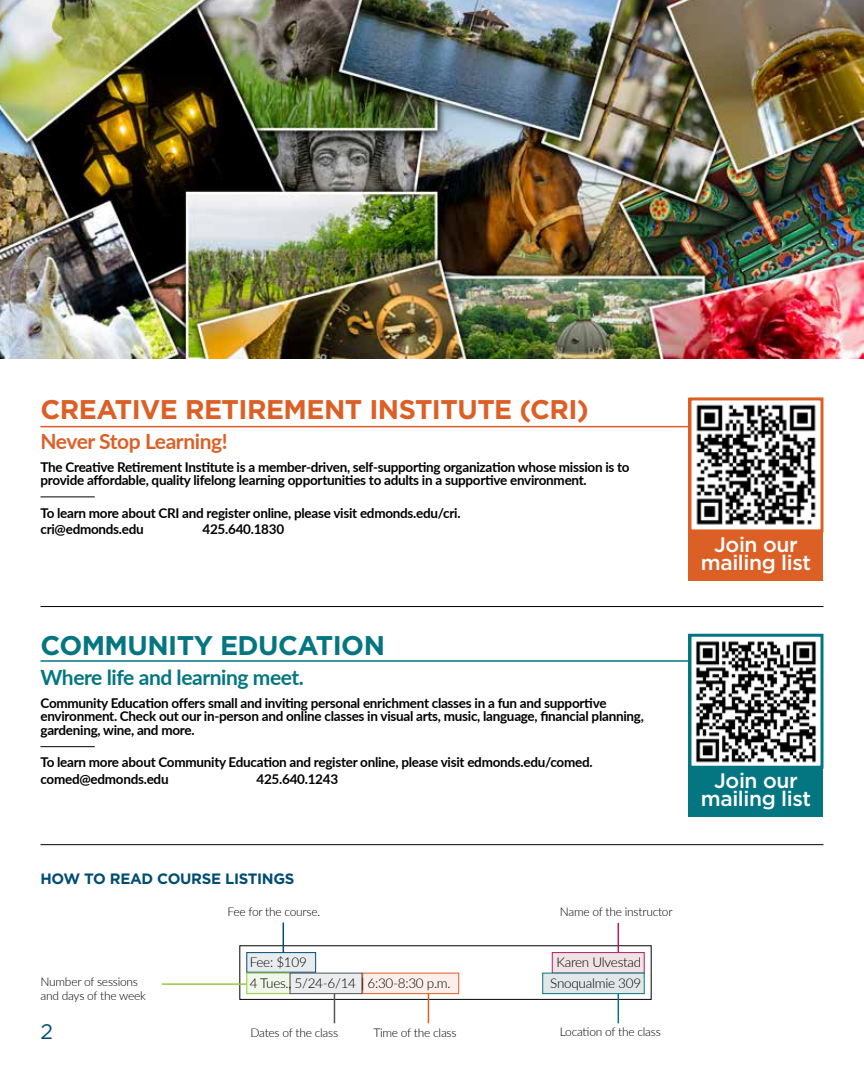
<style>
.page{position:relative;width:864px;height:1080px;background:#fff}
.page>*{position:absolute;margin:0;border:0;box-sizing:border-box;transform-origin:0 0}
.t1{font:700 27px "Gotham";letter-spacing:-.02em;color:#dc6026}
.t2{font:700 27px "Gotham";letter-spacing:-.02em;color:#047681}
.t3{font:500 21px/18px "Gotham";letter-spacing:-.02em;color:#fff;text-align:center}
.t4{font:700 21px "Lato";letter-spacing:-.02em;color:#047681}
.t5{font:700 21px "Lato";letter-spacing:-.02em;color:#dc6026}
.t6{font:21px "Gotham";color:#004d72}
.t7{font:700 15px "Gotham";letter-spacing:-.02em;color:#004d72}
.t8{font:700 13.5px/13.5px "Lato";letter-spacing:-.02em;color:#000}
.t9{font:300 13.5px "Lato";letter-spacing:-.02em;color:#000}
.t10{font:300 12px/13.5px "Lato";letter-spacing:-.02em;color:#000}
</style>
<div class="page">
<hr style="left:40px;top:426px;width:688px;height:1px;background:#dc6026">
<hr style="left:40px;top:660px;width:688px;height:2px;background:#047681">
<hr style="left:40px;top:746px;width:55px;height:1px;background:#000">
<div style="left:688px;top:398px;width:136px;height:182px;background:#dc6026"></div>
<div style="left:688px;top:634px;width:136px;height:183px;background:#047681"></div>
<div style="left:239px;top:945px;width:413px;height:55px;border:1px solid #000"></div>
<div style="left:246px;top:952px;width:70px;height:21px;background:#e8ecef;border:1px solid #004d72"></div>
<div style="left:246px;top:973px;width:45px;height:21px;background:#f1f7e8;border:1px solid #97c93d"></div>
<div style="left:362px;top:973px;width:97px;height:21px;background:#fcefe9;border:1px solid #dc6026"></div>
<div style="left:552px;top:952px;width:93px;height:21px;background:#f1e2e5;border:1px solid #af1f63"></div>
<div style="left:542px;top:973px;width:103px;height:21px;background:#e2e7e9;border:1px solid #047681"></div>
<div style="left:290px;top:973px;width:72px;height:21px;background:#ebeced;border:1px solid #52555b"></div>
<hr style="left:40px;top:497px;width:55px;height:1px;background:#000">
<hr style="left:618px;top:923px;width:1px;height:30px;background:#af1f63">
<svg style="left:618px;top:994px;width:1px;height:29px"></svg>
<svg style="left:428px;top:994px;width:1px;height:29px"></svg>
<svg style="left:334px;top:994px;width:1px;height:29px"></svg>
<svg style="left:283px;top:923px;width:1px;height:29px"></svg>
<hr style="left:162px;top:983px;width:84px;height:2px;background:#97c93d">
<hr style="left:40px;top:844px;width:784px;height:1px;background:#000">
<hr style="left:40px;top:606px;width:784px;height:1px;background:#000">
<img style="left:0;top:0;width:864px;height:359px">
<img style="left:692px;top:638px;width:128px;height:127px">
<div style="left:688px;top:634px;width:136px;height:135px;border:3px solid #047681"></div>
<img style="left:692px;top:401px;width:128px;height:127px">
<div style="left:688px;top:397px;width:136px;height:135px;border:3px solid #dc6026"></div>
<h1 class="t1" style="left:40px;top:392px;width:550px">CREATIVE RETIREMENT INSTITUTE (CRI)</h1>
<h2 class="t5" style="left:40px;top:426px;width:189px">Never Stop Learning!</h2>
<p class="t8" style="left:40px;top:459px;width:591px">The Creative Retirement Institute is a member-driven, self-supporting organization whose mission is to provide affordable, quality lifelong learning opportunities to adults in a supportive environment.</p>
<p class="t8" style="left:40px;top:504px;width:422px;line-height:16.2px">To learn more about CRI and register online, please visit edmonds.edu/cri. cri@edmonds.edu</p>
<p class="t8" style="left:202px;top:522px;width:83px">425.640.1830</p>
<h1 class="t2" style="left:40px;top:628px;width:346px">COMMUNITY EDUCATION</h1>
<h2 class="t4" style="left:40px;top:662px;width:265px">Where life and learning meet.</h2>
<p class="t8" style="left:40px;top:696px;width:605px">Community Education offers small and inviting personal enrichment classes in a fun and supportive environment. Check out our in-person and online classes in visual arts, music, language, financial planning, gardening, wine, and more.</p>
<p class="t8" style="left:40px;top:754px;width:554px;line-height:16.2px">To learn more about Community Education and register online, please visit edmonds.edu/comed. comed@edmonds.edu</p>
<p class="t8" style="left:256px;top:771px;width:83px">425.640.1243</p>
<p class="t7" style="left:40px;top:868px;width:256px">HOW TO READ COURSE LISTINGS</p>
<p class="t10" style="left:227px;top:905px;width:94px">Fee for the course.</p>
<p class="t10" style="left:560px;top:905px;width:114px">Name of the instructor</p>
<p class="t10" style="left:40px;top:975px;width:107px">Number of sessions and days of the week</p>
<h2 class="t6" style="left:40px;top:1019px;width:14px">2</h2>
<p class="t9" style="left:250px;top:953px;width:59px">Fee: $109</p>
<p class="t9" style="left:557px;top:953px;width:86px">Karen Ulvestad</p>
<p class="t9" style="left:250px;top:974px;width:202px">4 Tues., 5/24-6/14 | 6:30-8:30 p.m.</p>
<p class="t9" style="left:550px;top:974px;width:92px">Snoqualmie 309</p>
<p class="t10" style="left:251px;top:1026px;width:89px">Dates of the class</p>
<p class="t10" style="left:373px;top:1026px;width:85px">Time of the class</p>
<p class="t10" style="left:560px;top:1024px;width:102px">Location of the class</p>
<h2 class="t3" style="left:701px;top:535px;width:112px">Join our mailing list</h2>
<h2 class="t3" style="left:701px;top:771px;width:112px">Join our mailing list</h2>
</div>
